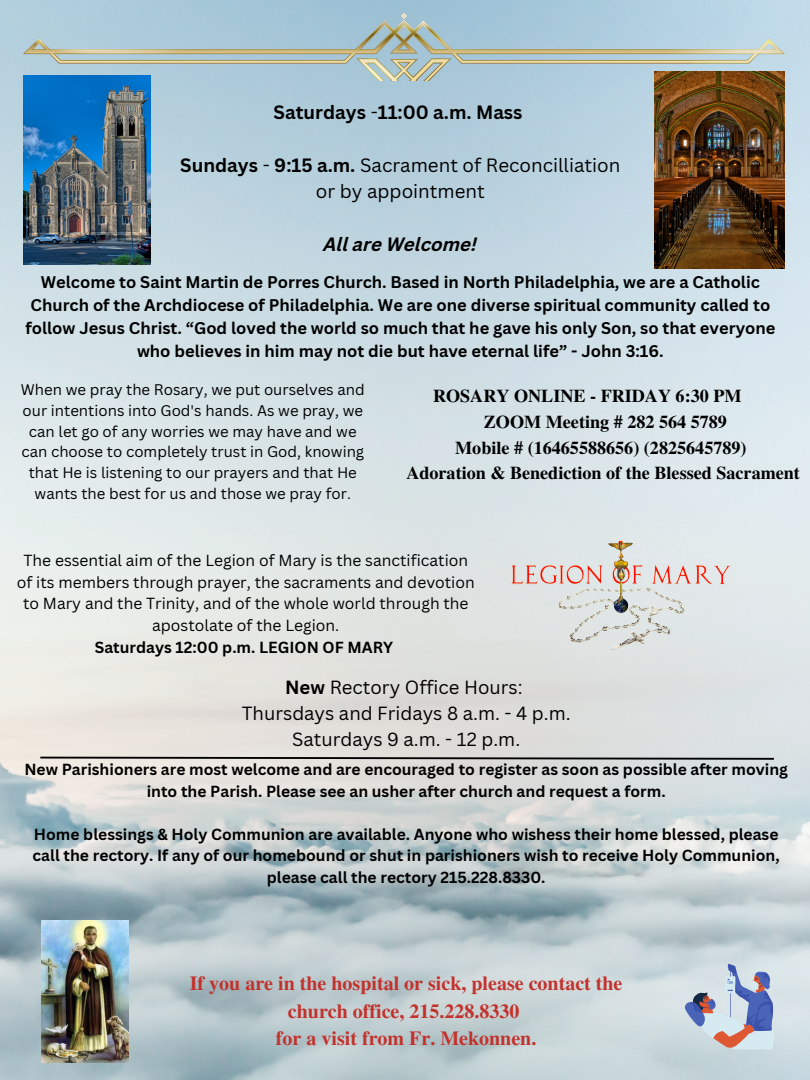
<style>
.page{position:relative;width:810px;height:1080px;background:#fff}
.page>*{position:absolute;margin:0;border:0;box-sizing:border-box;transform-origin:0 0}
.t1{font:700 20px/27.6px "Te X Gyre Termes";color:#c3322d;text-align:center}
.t2{font:18.75px "Canva Sans";color:#000}
.t3{font:700 18.75px "Canva Sans";color:#000}
.t4{font:italic 700 18.75px "Canva Sans";color:#000}
.t5{font:18.56px "Canva Sans";color:#000}
.t6{font:700 18.12px "Te X Gyre Termes";color:#000}
.t7{font:700 16.44px/23px "Canva Sans";color:#000;text-align:center}
.t8{font:700 15.62px/21.6px "Canva Sans";color:#000;text-align:center}
.t9{font:15.62px/21.6px "Canva Sans";color:#000;text-align:center}
.t10{font:15px/20.6px "Canva Sans";color:#000;text-align:center}
.s1{font-weight:400}
.s2{font-weight:700}
</style>
<div class="page">
<img style="left:0;top:0;width:810px;height:1080px">
<img style="left:475px;top:530px;width:291px;height:148px">
<img style="left:24px;top:13px;width:761px;height:68px">
<svg style="left:684px;top:964px;width:90px;height:86px;background:#b2b7cb"></svg>
<img style="left:41px;top:921px;width:87px;height:142px">
<svg style="left:38px;top:756px;width:738px;height:5px;background:#8d8d8a"></svg>
<img style="left:24px;top:75px;width:126px;height:190px">
<img style="left:654px;top:72px;width:131px;height:196px">
<p class="t3" style="left:274px;top:99px;width:250px">Saturdays <span class="s1">-</span>11:00 a.m. Mass</p>
<p class="t2" style="left:180px;top:152px;width:442px"><span class="s2">Sundays</span> - <span class="s2">9:15 a.m.</span> Sacrament of Reconcilliation</p>
<p class="t2" style="left:316px;top:178px;width:170px">or by appointment</p>
<p class="t4" style="left:324px;top:236px;width:155px">All are Welcome!</p>
<p class="t7" style="left:25px;top:271px;width:752px">Welcome to Saint Martin de Porres Church. Based in North Philadelphia, we are a Catholic Church of the Archdiocese of Philadelphia. We are one diverse spiritual community called to follow Jesus Christ. “God loved the world so much that he gave his only Son, so that everyone who believes in him may not die but have eternal life” - John 3:16.</p>
<p class="t10" style="left:21px;top:379px;width:345px">When we pray the Rosary, we put ourselves and our intentions into God's hands. As we pray, we can let go of any worries we may have and we can choose to completely trust in God, knowing that He is listening to our prayers and that He wants the best for us and those we pray for.</p>
<p class="t6" style="left:433px;top:382px;width:310px">ROSARY ONLINE - FRIDAY 6:30 PM</p>
<p class="t6" style="left:484px;top:408px;width:245px">ZOOM Meeting # 282 564 5789</p>
<p class="t6" style="left:455px;top:433px;width:293px">Mobile # (16465588656) (2825645789)</p>
<p class="t6" style="left:406px;top:459px;width:395px">Adoration &amp; Benediction of the Blessed Sacrament</p>
<p class="t9" style="left:17px;top:549px;width:460px">The essential aim of the Legion of Mary is the sanctification of its members through prayer, the sacraments and devotion to Mary and the Trinity, and of the whole world through the apostolate of the Legion.</p>
<p class="t8" style="left:95px;top:636px;width:300px">Saturdays 12:00 p.m. LEGION OF MARY</p>
<p class="t5" style="left:285px;top:674px;width:239px"><span class="s2">New</span> Rectory Office Hours:</p>
<p class="t5" style="left:242px;top:700px;width:330px">Thursdays and Fridays 8 a.m. - 4 p.m.</p>
<p class="t5" style="left:292px;top:726px;width:230px">Saturdays 9 a.m. - 12 p.m.</p>
<p class="t8" style="left:24px;top:758px;width:765px">New Parishioners are most welcome and are encouraged to register as soon as possible after moving into the Parish. Please see an usher after church and request a form.</p>
<p class="t8" style="left:33px;top:823px;width:749px">Home blessings &amp; Holy Communion are available. Anyone who wishess their home blessed, please call the rectory. If any of our homebound or shut in parishioners wish to receive Holy Communion, please call the rectory 215.228.8330.</p>
<p class="t1" style="left:190px;top:968px;width:434px">If you are in the hospital or sick, please contact the church office, 215.228.8330</p>
<p class="t1" style="left:276px;top:1024px;width:262px">for a visit from Fr. Mekonnen.</p>
</div>
